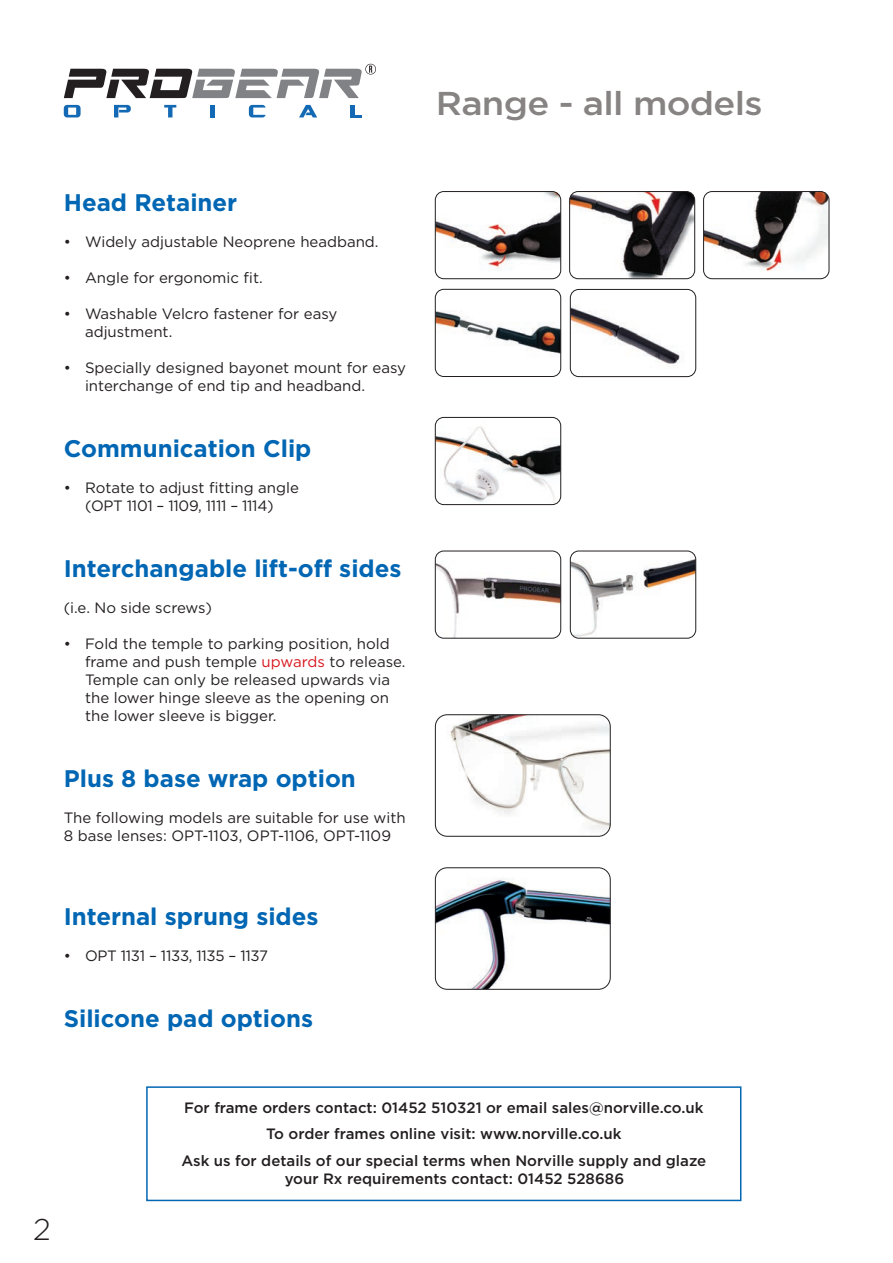
<style>
.page{position:relative;width:893px;height:1263px;background:#fff}
.page>*{position:absolute;margin:0;border:0;box-sizing:border-box;transform-origin:0 0}
.Progear_title{font:500 33px "Gotham";letter-spacing:-.02em;color:#868382;scale:1.1 1}
.t1{font:300 30px "Gotham";color:#231f20}
.Progear_header{font:700 24px "Gotham";color:#0166b3}
.Progear_text{font:15px/18px "Gotham";color:#231f20}
.Progear_text-2{font:500 15px/18px "Gotham";color:#231f20}
.Progear_text-3{font:15px "Gotham";letter-spacing:-.02em;color:#231f20}
.s1{color:#d7171f}
</style>
<div class="page">
<svg style="left:64px;top:64px;width:312px;height:34px"></svg>
<svg style="left:64px;top:105px;width:17px;height:12px"></svg>
<hr style="left:351px;top:105px;width:4px;height:12px;background:#1369b4">
<svg style="left:356px;top:115px;width:6px;height:2px"></svg>
<hr style="left:210px;top:105px;width:4px;height:12px;background:#1369b4">
<svg style="left:164px;top:105px;width:12px;height:12px"></svg>
<svg style="left:299px;top:105px;width:18px;height:12px"></svg>
<svg style="left:114px;top:105px;width:17px;height:12px"></svg>
<svg style="left:249px;top:105px;width:17px;height:12px"></svg>
<img style="left:570px;top:192px;width:125px;height:87px">
<div style="left:569px;top:191px;width:126px;height:88px;border:1px solid #231f20;border-radius:9px"></div>
<img style="left:704px;top:192px;width:125px;height:87px">
<div style="left:703px;top:191px;width:126px;height:88px;border:1px solid #231f20;border-radius:9px"></div>
<img style="left:435px;top:192px;width:126px;height:87px">
<div style="left:435px;top:191px;width:126px;height:88px;border:1px solid #231f20;border-radius:9px"></div>
<img style="left:570px;top:289px;width:126px;height:88px">
<div style="left:570px;top:289px;width:126px;height:88px;border:1px solid #231f20;border-radius:9px"></div>
<img style="left:435px;top:417px;width:126px;height:88px">
<div style="left:435px;top:417px;width:126px;height:88px;border:1px solid #231f20;border-radius:9px"></div>
<img style="left:435px;top:551px;width:126px;height:87px">
<div style="left:435px;top:551px;width:126px;height:87px;border:1px solid #231f20;border-radius:9px"></div>
<img style="left:435px;top:289px;width:126px;height:87px">
<div style="left:435px;top:289px;width:126px;height:88px;border:1px solid #231f20;border-radius:9px"></div>
<img style="left:570px;top:551px;width:126px;height:87px">
<div style="left:570px;top:551px;width:126px;height:87px;border:1px solid #231f20;border-radius:9px"></div>
<img style="left:435px;top:868px;width:175px;height:121px">
<div style="left:435px;top:867px;width:175px;height:122px;border:1px solid #231f20;border-radius:12px"></div>
<img style="left:435px;top:715px;width:175px;height:121px">
<div style="left:435px;top:714px;width:175px;height:122px;border:1px solid #231f20;border-radius:12px"></div>
<div style="left:146px;top:1086px;width:595px;height:115px;border:2px solid #0166b3"></div>
<p class="Progear_title" style="left:436px;top:82px;width:298px">Range - all models</p>
<p class="Progear_header" style="left:64px;top:186px;width:175px">Head Retainer</p>
<p class="Progear_text" style="left:64px;top:232px;width:316px">• Widely adjustable Neoprene headband.</p>
<p class="Progear_text" style="left:64px;top:268px;width:200px">• Angle for ergonomic fit.</p>
<p class="Progear_text" style="left:85px;top:304px;width:254px;text-indent:-21px">• Washable Velcro fastener for easy adjustment.</p>
<p class="Progear_text" style="left:85px;top:358px;width:323px;text-indent:-21px">• Specially designed bayonet mount for easy interchange of end tip and headband.</p>
<p class="Progear_header" style="left:64px;top:432px;width:249px">Communication Clip</p>
<p class="Progear_text" style="left:64px;top:478px;width:237px">• Rotate to adjust fitting angle</p>
<p class="Progear_text-3" style="left:85px;top:496px;width:190px">(OPT 1101 – 1109, 1111 – 1114)</p>
<p class="Progear_header" style="left:64px;top:552px;width:339px">Interchangable lift-off sides</p>
<p class="Progear_text" style="left:64px;top:598px;width:150px">(i.e. No side screws)</p>
<p class="Progear_text" style="left:85px;top:634px;width:322px;text-indent:-21px">• Fold the temple to parking position, hold frame and push temple <span class="s1">upwards</span> to release.<br>Temple can only be released upwards via the lower hinge sleeve as the opening on the lower sleeve is bigger.</p>
<p class="Progear_header" style="left:64px;top:762px;width:294px">Plus 8 base wrap option</p>
<p class="Progear_text" style="left:64px;top:808px;width:343px">The following models are suitable for use with</p>
<p class="Progear_text" style="left:64px;top:826px;width:329px">8 base lenses: OPT-1103, OPT-1106, OPT-1109</p>
<p class="Progear_header" style="left:64px;top:900px;width:256px">Internal sprung sides</p>
<p class="Progear_text-3" style="left:64px;top:946px;width:206px">• OPT 1131 – 1133, 1135 – 1137</p>
<p class="Progear_header" style="left:64px;top:1002px;width:251px">Silicone pad options</p>
<p class="t1" style="left:33px;top:1210px;width:19px">2</p>
<p class="Progear_text-2" style="left:184px;top:1098px;width:521px">For frame orders contact: 01452 510321 or email sales@norville.co.uk</p>
<p class="Progear_text-2" style="left:266px;top:1125px;width:357px">To order frames online visit: www.norville.co.uk</p>
<p class="Progear_text-2" style="left:285px;top:1151px;width:423px;text-indent:-103px">Ask us for details of our special terms when Norville supply and glaze your Rx requirements contact: 01452 528686</p>
</div>
